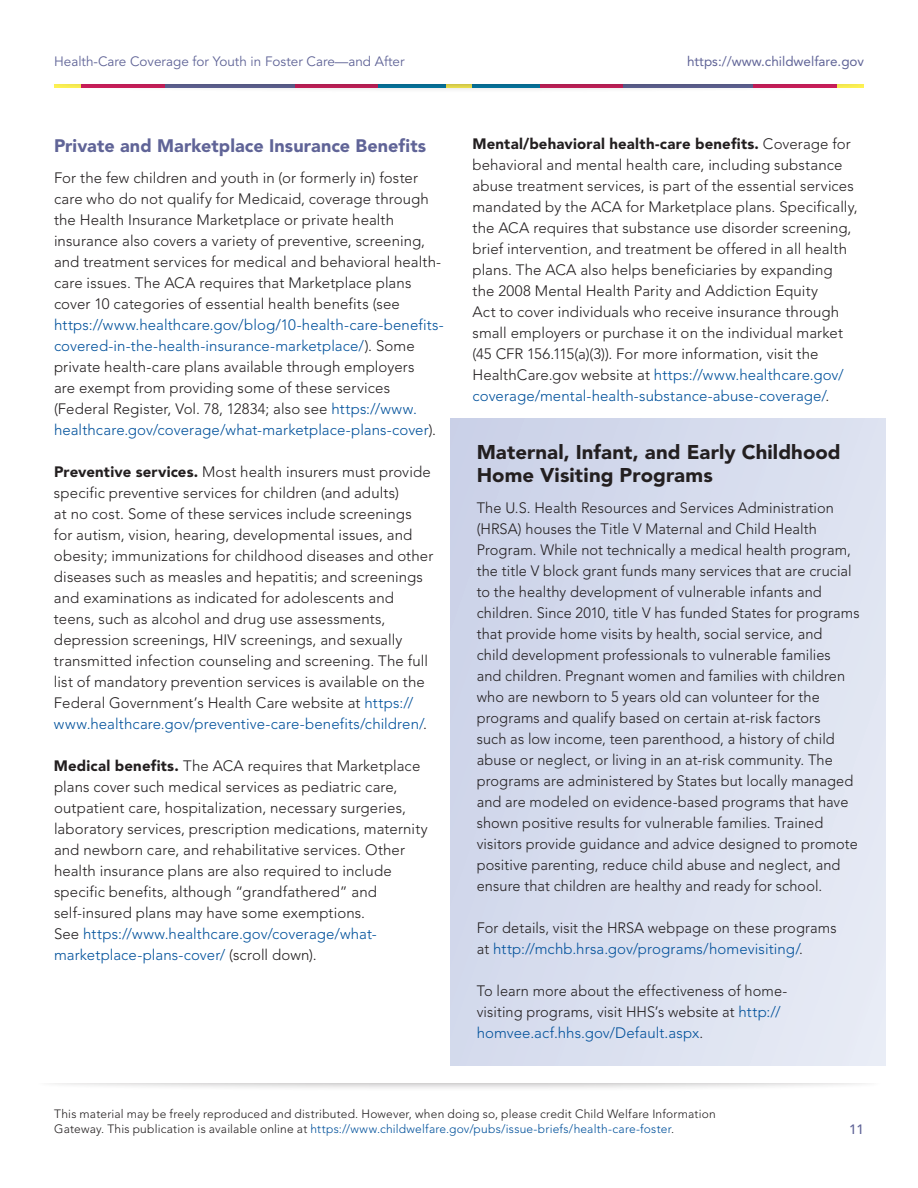
<style>
.page{position:relative;width:918px;height:1188px;background:#fff}
.page>*{position:absolute;margin:0;border:0;box-sizing:border-box;transform-origin:0 0}
.t1{font:900 19.8px/22.6px "Avenir";letter-spacing:.005em;color:#231f20}
.t2{font:900 18px "Avenir";letter-spacing:.005em;color:#606497}
.t3{font:300 15px/21px "Avenir";letter-spacing:.005em;color:#231f20}
.t4{font:13.5px "Avenir";color:#606497}
.t5{font:13.5px "Avenir";color:#606497}
.t6{font:500 13.5px "Avenir";color:#606497}
.t7{font:300 12px/15px "Avenir";letter-spacing:.015em;color:#231f20}
.s1{color:#01519b}
.s2{font-weight:900}
</style>
<div class="page">
<div style="left:34px;top:1065px;width:850px;height:27px;background:#231f20;opacity:.4"></div>
<div style="left:0;top:1058px;width:918px;height:25px;background:#fff"></div>
<div style="left:47px;top:66px;width:824px;height:27px;background:#231f20;opacity:.4"></div>
<div style="left:38px;top:58px;width:842px;height:25px;background:#fff"></div>
<div style="left:451px;top:418px;width:435px;height:647px;background:#d8deef"></div>
<p class="t4" style="left:54px;top:53px;width:352px">Health-Care Coverage for Youth in Foster Care—and After</p>
<p class="t5" style="left:687px;top:53px;width:179px">https://www.childwelfare.gov</p>
<h3 class="t2" style="left:54px;top:135px;width:374px">Private and Marketplace Insurance Benefits</h3>
<p class="t3" style="left:54px;top:168px;width:391px">For the few children and youth in (or formerly in) foster care who do not qualify for Medicaid, coverage through the Health Insurance Marketplace or private health insurance also covers a variety of preventive, screening, and treatment services for medical and behavioral health&shy;care issues. The ACA requires that Marketplace plans cover 10 categories of essential health benefits (see <span class="s1">https://www.healthcare.gov/blog/10-health-care-benefits&shy;covered-in-the-health-insurance-marketplace/</span>). Some private health-care plans available through employers<br>are exempt from providing some of these services (Federal Register, Vol. 78, 12834; also see <span class="s1">https://www. healthcare.gov/coverage/what-marketplace-plans-cover</span>).</p>
<p class="t3" style="left:54px;top:462px;width:381px"><span class="s2">Preventive services.</span> Most health insurers must provide specific preventive services for children (and adults)<br>at no cost. Some of these services include screenings for autism, vision, hearing, developmental issues, and obesity; immunizations for childhood diseases and other diseases such as measles and hepatitis; and screenings and examinations as indicated for adolescents and teens, such as alcohol and drug use assessments, depression screenings, HIV screenings, and sexually transmitted infection counseling and screening. The full list of mandatory prevention services is available on the Federal Government’s Health Care website at <span class="s1">https:// www.healthcare.gov/preventive-care-benefits/children/</span>.</p>
<p class="t3" style="left:54px;top:756px;width:375px"><span class="s2">Medical benefits.</span> The ACA requires that Marketplace plans cover such medical services as pediatric care, outpatient care, hospitalization, necessary surgeries, laboratory services, prescription medications, maternity and newborn care, and rehabilitative services. Other health insurance plans are also required to include specific benefits, although “grandfathered” and self-insured plans may have some exemptions.<br>See <span class="s1">https://www.healthcare.gov/coverage/what&shy;marketplace-plans-cover/</span> (scroll down).</p>
<p class="t3" style="left:472px;top:134px;width:387px"><span class="s2">Mental/behavioral health-care benefits.</span> Coverage for behavioral and mental health care, including substance abuse treatment services, is part of the essential services mandated by the ACA for Marketplace plans. Specifically, the ACA requires that substance use disorder screening, brief intervention, and treatment be offered in all health plans. The ACA also helps beneficiaries by expanding the 2008 Mental Health Parity and Addiction Equity<br>Act to cover individuals who receive insurance through small employers or purchase it on the individual market (45 CFR 156.115(a)(3)). For more information, visit the HealthCare.gov website at <span class="s1">https://www.healthcare.gov/ coverage/mental-health-substance-abuse-coverage/</span>.</p>
<p class="t1" style="left:477px;top:441px;width:365px">Maternal, Infant, and Early Childhood<br>Home Visiting Programs</p>
<p class="t3" style="left:477px;top:498px;width:384px">The U.S. Health Resources and Services Administration (HRSA) houses the Title V Maternal and Child Health Program. While not technically a medical health program, the title V block grant funds many services that are crucial to the healthy development of vulnerable infants and children. Since 2010, title V has funded States for programs that provide home visits by health, social service, and<br>child development professionals to vulnerable families<br>and children. Pregnant women and families with children who are newborn to 5 years old can volunteer for the programs and qualify based on certain at-risk factors<br>such as low income, teen parenthood, a history of child abuse or neglect, or living in an at-risk community. The programs are administered by States but locally managed and are modeled on evidence-based programs that have shown positive results for vulnerable families. Trained visitors provide guidance and advice designed to promote positive parenting, reduce child abuse and neglect, and ensure that children are healthy and ready for school.</p>
<p class="t3" style="left:477px;top:918px;width:361px">For details, visit the HRSA webpage on these programs at <span class="s1">http://mchb.hrsa.gov/programs/homevisiting/</span>.</p>
<p class="t3" style="left:477px;top:981px;width:312px">To learn more about the effectiveness of home&shy;visiting programs, visit HHS’s website at <span class="s1">http:// homvee.acf.hhs.gov/Default.aspx</span>.</p>
<p class="t7" style="left:54px;top:1106px;width:663px">This material may be freely reproduced and distributed. However, when doing so, please credit Child Welfare Information<br>Gateway. This publication is available online at <span class="s1">https://www.childwelfare.gov/pubs/issue-briefs/health-care-foster</span>.</p>
<p class="t6" style="left:849px;top:1122px;width:17px">11</p>
</div>
